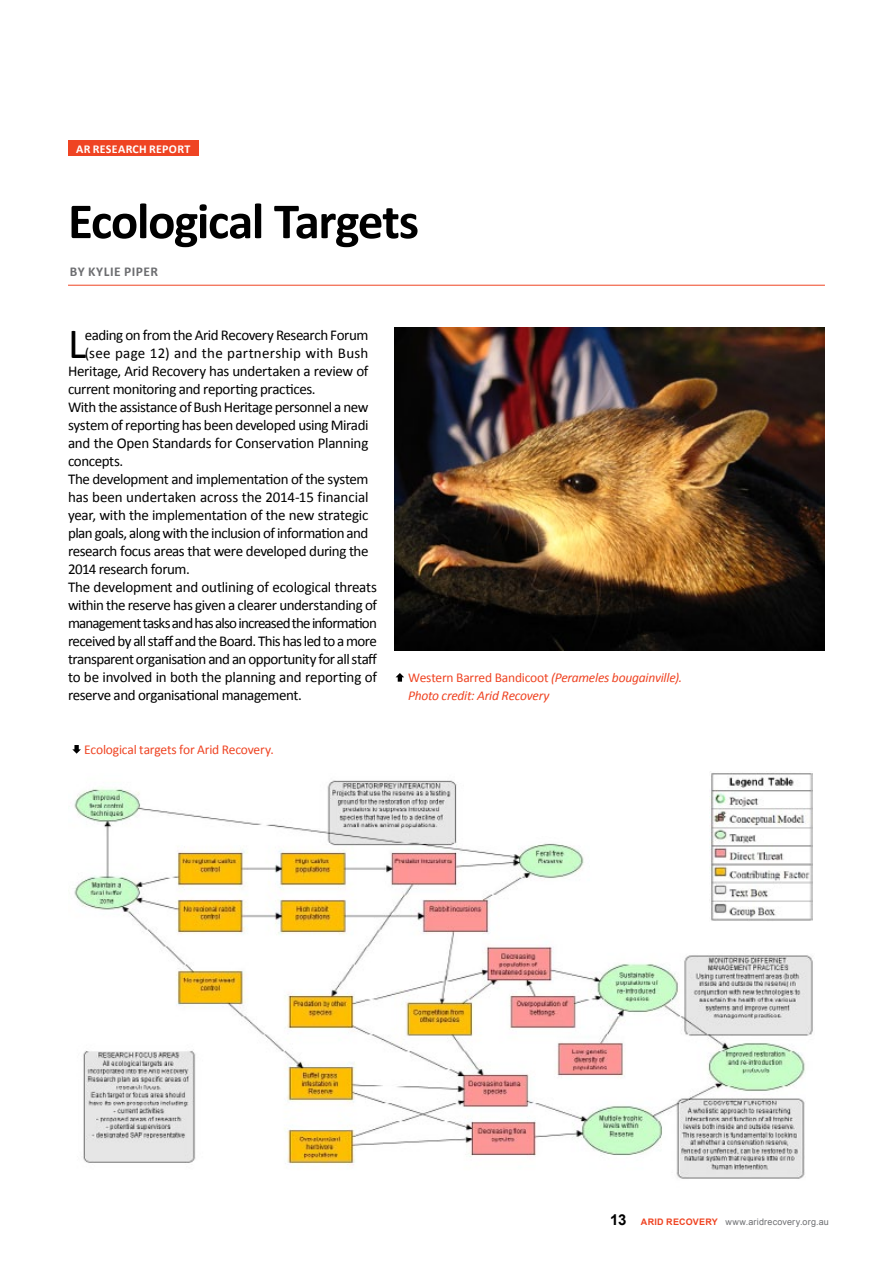
<style>
.page{position:relative;width:893px;height:1263px;background:#fff}
.page>*{position:absolute;margin:0;border:0;box-sizing:border-box;transform-origin:0 0}
.t1{font:700 51px "Calibri";letter-spacing:-.03em;color:#000}
.t2{font:43.35px "Calibri";color:#000}
.t3{font:15px "Calibri";letter-spacing:-.03em;color:#000}
.t4{font:15px "Calibri";letter-spacing:-.055em;color:#000}
.t5{font:15px "Calibri";letter-spacing:-.005em;color:#000}
.t6{font:15px "Calibri";letter-spacing:.015em;color:#000}
.t7{font:700 15px "Arial";color:#000}
.t8{font:italic 13.5px/18px "Calibri";letter-spacing:-.015em;color:#ef4423}
.t9{font:13.5px "Calibri";letter-spacing:-.015em;color:#ef4423}
.t10{font:700 13.5px "Calibri";letter-spacing:.04em;color:#6d6e71}
.t11{font:700 12px "Calibri";letter-spacing:.02em;color:#fff}
.t12{font:9px "Arial";letter-spacing:.025em;color:#6d6e71}
.s1{font-style:normal}
.s2{font-weight:700;color:#ef4423}
</style>
<div class="page">
<hr style="left:68px;top:285px;width:757px;height:1px;background:#ef4423">
<div style="left:68px;top:140px;width:130px;height:16px;background:#ef4423"></div>
<img style="left:394px;top:327px;width:431px;height:324px">
<img style="left:74px;top:774px;width:739px;height:405px">
<img style="left:710px;top:773px;width:102px;height:148px">
<svg style="left:72px;top:745px;width:9px;height:9px"></svg>
<svg style="left:396px;top:673px;width:8px;height:9px"></svg>
<p class="t11" style="left:76px;top:141px;width:116px">AR RESEARCH REPORT</p>
<h1 class="t1" style="left:68px;top:189px;width:353px">Ecological Targets</h1>
<p class="t10" style="left:70px;top:263px;width:90px">by KYLIE PIPER</p>
<h2 class="t2" style="left:68px;top:316px;width:20px">L</h2>
<p class="t3" style="left:85px;top:325px;width:285px">eading on from the Arid Recovery Research Forum</p>
<p class="t6" style="left:85px;top:343px;width:285px">(see page 12) and the partnership with Bush</p>
<p class="t3" style="left:68px;top:361px;width:302px">Heritage, Arid Recovery has undertaken a review of</p>
<p class="t3" style="left:68px;top:379px;width:249px">current monitoring and reporting practices.</p>
<p class="t3" style="left:68px;top:397px;width:302px">With the assistance of Bush Heritage personnel a new</p>
<p class="t3" style="left:68px;top:415px;width:302px">system of reporting has been developed using Miradi</p>
<p class="t3" style="left:68px;top:433px;width:302px">and the Open Standards for Conservation Planning</p>
<p class="t3" style="left:68px;top:451px;width:57px">concepts.</p>
<p class="t3" style="left:68px;top:469px;width:302px">The development and implementation of the system</p>
<p class="t5" style="left:68px;top:487px;width:302px">has been undertaken across the 2014-15 financial</p>
<p class="t3" style="left:68px;top:505px;width:302px">year, with the implementation of the new strategic</p>
<p class="t3" style="left:68px;top:523px;width:302px">plan goals, along with the inclusion of information and</p>
<p class="t3" style="left:68px;top:541px;width:302px">research focus areas that were developed during the</p>
<p class="t3" style="left:68px;top:559px;width:123px">2014 research forum.</p>
<p class="t3" style="left:68px;top:577px;width:310px">The development and outlining of ecological threats</p>
<p class="t3" style="left:68px;top:595px;width:310px">within the reserve has given a clearer understanding of</p>
<p class="t4" style="left:68px;top:613px;width:310px">management tasks and has also increased the information</p>
<p class="t3" style="left:68px;top:631px;width:310px">received by all staff and the Board. This has led to a more</p>
<p class="t3" style="left:68px;top:649px;width:311px">transparent organisation and an opportunity for all staff</p>
<p class="t3" style="left:68px;top:667px;width:310px">to be involved in both the planning and reporting of</p>
<p class="t3" style="left:68px;top:685px;width:235px">reserve and organisational management.</p>
<p class="t9" style="left:84px;top:741px;width:191px">Ecological targets for Arid Recovery.</p>
<p class="t8" style="left:408px;top:668px;width:275px"><span class="s1">Western Barred Bandicoot</span> (Perameles bougainville).<br>Photo credit: Arid Recovery</p>
<p class="t7" style="left:610px;top:1210px;width:18px">13</p>
<p class="t12" style="left:641px;top:1216px;width:189px"><span class="s2">ARID RECOVERy</span> www.aridrecovery.org.au</p>
</div>
